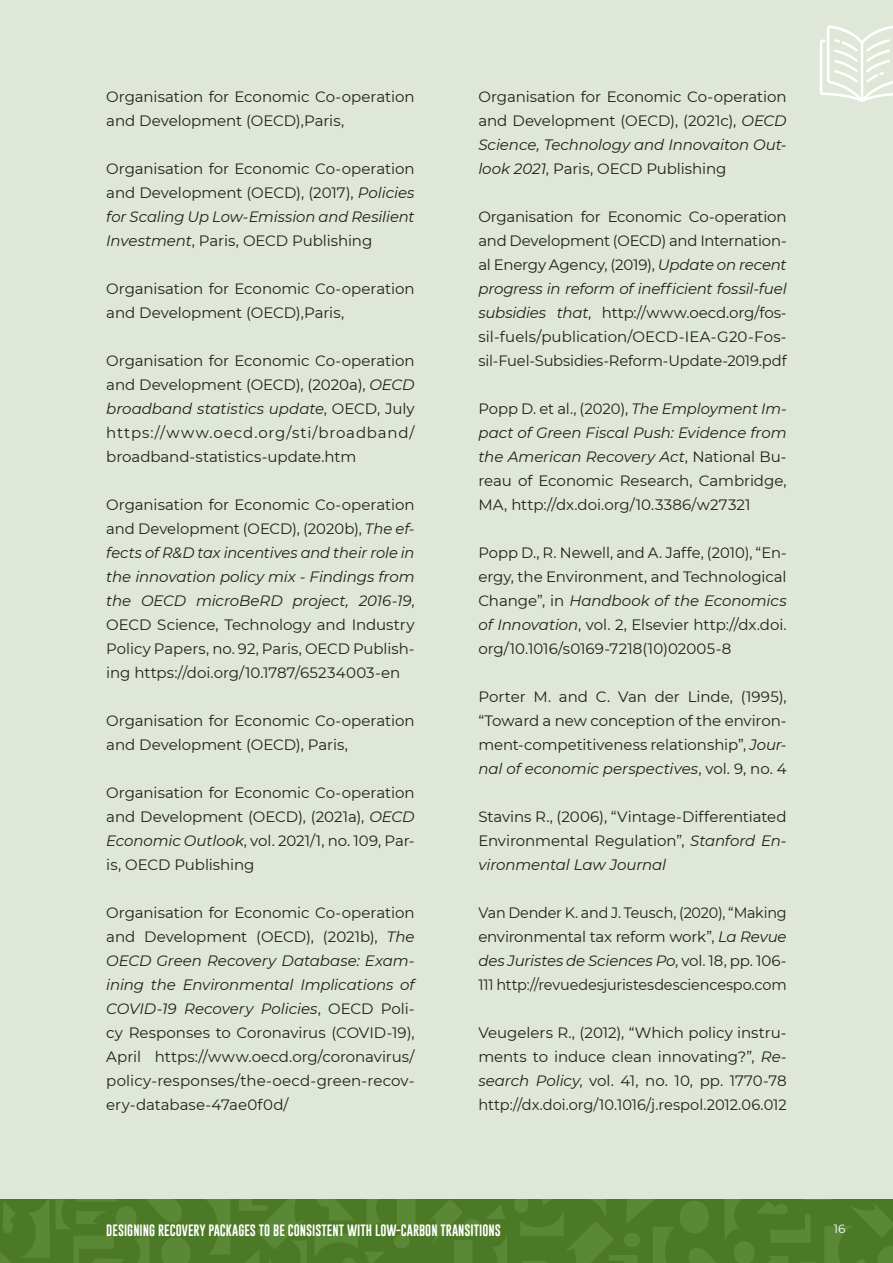
<style>
.page{position:relative;width:893px;height:1263px;background:#dfe7d8}
.page>*{position:absolute;margin:0;border:0;box-sizing:border-box;transform-origin:0 0}
.t1{font:15px/24px "Montserrat";letter-spacing:-.005em;color:#221f1f;text-align:justify}
.t2{font:15px/24px "Montserrat";letter-spacing:-.005em;color:#221f1f;text-align:justify;scale:.96 1}
.t3{font:12px "Gobold";color:#fff}
.t4{font:12px "Montserrat";color:#fff}
.s1{font-style:italic}
</style>
<div class="page">
<div style="left:0;top:1199px;width:893px;height:64px;background:#4b7926"></div>
<svg style="left:514px;top:1199px;width:379px;height:64px"></svg>
<svg style="left:430px;top:1200px;width:77px;height:63px"></svg>
<svg style="left:0;top:1199px;width:415px;height:64px"></svg>
<svg style="left:820px;top:25px;width:73px;height:77px"></svg>
<p class="t1" style="left:106px;top:85px;width:310px">Organisation for Economic Co-operation and Development (OECD),Paris,</p>
<p class="t1" style="left:106px;top:157px;width:310px">Organisation for Economic Co-operation and Development (OECD), (2017), <span class="s1">Policies for Scaling Up Low-Emission and Resilient Investment</span>, Paris, OECD Publishing</p>
<p class="t1" style="left:106px;top:277px;width:310px">Organisation for Economic Co-operation and Development (OECD),Paris,</p>
<p class="t1" style="left:106px;top:349px;width:310px">Organisation for Economic Co-operation and Development (OECD), (2020a), <span class="s1">OECD broadband statistics update</span>, OECD, July https://www.oecd.org/sti/broadband/ broadband-statistics-update.htm</p>
<p class="t1" style="left:106px;top:493px;width:310px">Organisation for Economic Co-operation and Development (OECD), (2020b), <span class="s1">The ef&shy;fects of R&amp;D tax incentives and their role in the innovation policy mix - Findings from the OECD microBeRD project, 2016-19</span>, OECD Science, Technology and Industry Policy Papers, no. 92, Paris, OECD Publish&shy;ing https://doi.org/10.1787/65234003-en</p>
<p class="t1" style="left:106px;top:709px;width:310px">Organisation for Economic Co-operation and Development (OECD), Paris,</p>
<p class="t1" style="left:106px;top:781px;width:310px">Organisation for Economic Co-operation and Development (OECD), (2021a), <span class="s1">OECD Economic Outlook</span>, vol. 2021/1, no. 109, Par&shy;is, OECD Publishing</p>
<p class="t1" style="left:106px;top:901px;width:310px">Organisation for Economic Co-operation and Development (OECD), (2021b), <span class="s1">The OECD Green Recovery Database: Exam&shy;ining the Environmental Implications of COVID-19 Recovery Policies</span>, OECD Poli&shy;cy Responses to Coronavirus (COVID-19), April https://www.oecd.org/coronavirus/ policy-responses/the-oecd-green-recov&shy;ery-database-47ae0f0d/</p>
<p class="t1" style="left:478px;top:85px;width:310px">Organisation for Economic Co-operation and Development (OECD), (2021c), <span class="s1">OECD Science, Technology and Innovaiton Out&shy;look 2021</span>, Paris, OECD Publishing</p>
<p class="t1" style="left:478px;top:205px;width:310px">Organisation for Economic Co-operation and Development (OECD) and Internation&shy;al Energy Agency, (2019), <span class="s1">Update on recent progress in reform of inefficient fossil-fuel subsidies that</span>, http://www.oecd.org/fos&shy;sil-fuels/publication/OECD-IEA-G20-Fos&shy;sil-Fuel-Subsidies-Reform-Update-2019.pdf</p>
<p class="t1" style="left:478px;top:396px;width:310px">Popp D. et al., (2020), <span class="s1">The Employment Im&shy;pact of Green Fiscal Push: Evidence from the American Recovery Act</span>, National Bu&shy;reau of Economic Research, Cambridge, MA, http://dx.doi.org/10.3386/w27321</p>
<p class="t1" style="left:478px;top:541px;width:310px">Popp D., R. Newell, and A. Jaffe, (2010), “En&shy;ergy, the Environment, and Technological Change”, in <span class="s1">Handbook of the Economics of Innovation</span>, vol. 2, Elsevier http://dx.doi. org/10.1016/s0169-7218(10)02005-8</p>
<p class="t1" style="left:478px;top:685px;width:310px">Porter M. and C. Van der Linde, (1995), “Toward a new conception of the environ&shy;ment-competitiveness relationship”, <span class="s1">Jour&shy;nal of economic perspectives</span>, vol. 9, no. 4</p>
<p class="t1" style="left:478px;top:805px;width:310px">Stavins R., (2006), “Vintage-Differentiated Environmental Regulation”, <span class="s1">Stanford En&shy;vironmental Law Journal</span></p>
<p class="t2" style="left:478px;top:901px;width:323px">Van Dender K. and J. Teusch, (2020), “Making environmental tax reform work”, <span class="s1">La Revue des Juristes de Sciences Po</span>, vol. 18, pp. 106- 111 http://revuedesjuristesdesciencespo.com</p>
<p class="t1" style="left:478px;top:1021px;width:310px">Veugelers R., (2012), “Which policy instru&shy;ments to induce clean innovating?”, <span class="s1">Re&shy;search Policy</span>, vol. 41, no. 10, pp. 1770-78 http://dx.doi.org/10.1016/j.respol.2012.06.012</p>
<p class="t3" style="left:106px;top:1225px;width:396px">DESIGNING RECOVERY PACKAGES TO BE CONSISTENT WITH LOW-CARBON TRANSITIONS</p>
<p class="t4" style="left:834px;top:1223px;width:13px">16</p>
</div>
